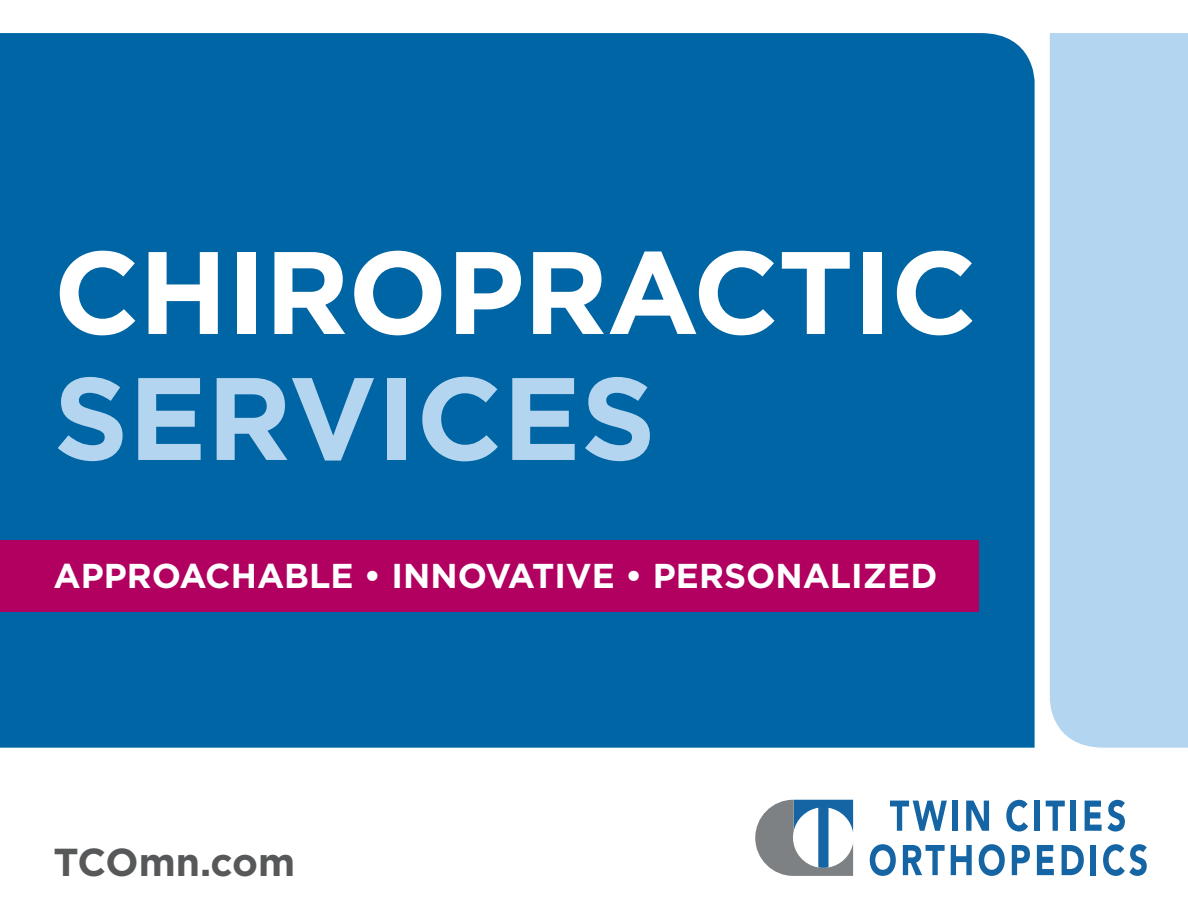
<style>
.page{position:relative;width:1188px;height:918px;background:#fff}
.page>*{position:absolute;margin:0;border:0;box-sizing:border-box;transform-origin:0 0}
.t1{font:700 117px "Gotham";letter-spacing:-.01em;color:#fff}
.t2{font:700 117px "Gotham";color:#b4d5f0}
.t3{font:700 39px "Gotham";letter-spacing:-.005em;color:#57585a}
.t4{font:700 34.5px "Gotham";color:#fff}
</style>
<div class="page">
<div style="left:0;top:33px;width:1035px;height:715px;background:#0065a4"></div>
<div style="left:1050px;top:33px;width:138px;height:715px;background:#b4d5f0"></div>
<svg style="left:890px;top:801px;width:57px;height:30px"></svg>
<div style="left:953px;top:801px;width:5px;height:30px;background:#1565a5"></div>
<svg style="left:966px;top:801px;width:23px;height:30px"></svg>
<svg style="left:1006px;top:800px;width:22px;height:32px"></svg>
<div style="left:1034px;top:801px;width:6px;height:30px;background:#1565a5"></div>
<svg style="left:1046px;top:801px;width:19px;height:30px"></svg>
<div style="left:1071px;top:801px;width:5px;height:30px;background:#1565a5"></div>
<svg style="left:1085px;top:800px;width:40px;height:32px"></svg>
<svg style="left:870px;top:844px;width:26px;height:32px"></svg>
<svg style="left:903px;top:845px;width:42px;height:30px"></svg>
<svg style="left:951px;top:845px;width:21px;height:30px"></svg>
<svg style="left:979px;top:844px;width:26px;height:32px"></svg>
<svg style="left:1012px;top:845px;width:18px;height:30px"></svg>
<svg style="left:1037px;top:845px;width:17px;height:30px"></svg>
<svg style="left:1062px;top:845px;width:22px;height:30px"></svg>
<div style="left:1091px;top:845px;width:5px;height:30px;background:#1565a5"></div>
<svg style="left:1103px;top:844px;width:44px;height:32px"></svg>
<svg style="left:755px;top:800px;width:98px;height:76px"></svg>
<div style="left:0;top:540px;width:979px;height:72px;background:#b10060"></div>
<p class="t1" style="left:54px;top:215px;width:925px">CHIROPRACTIC</p>
<p class="t2" style="left:54px;top:341px;width:604px">SERVICES</p>
<p class="t4" style="left:54px;top:553px;width:885px">APPROACHABLE • INNOVATIVE • PERSONALIZED</p>
<p class="t3" style="left:54px;top:836px;width:243px">TCOmn.com</p>
</div>
